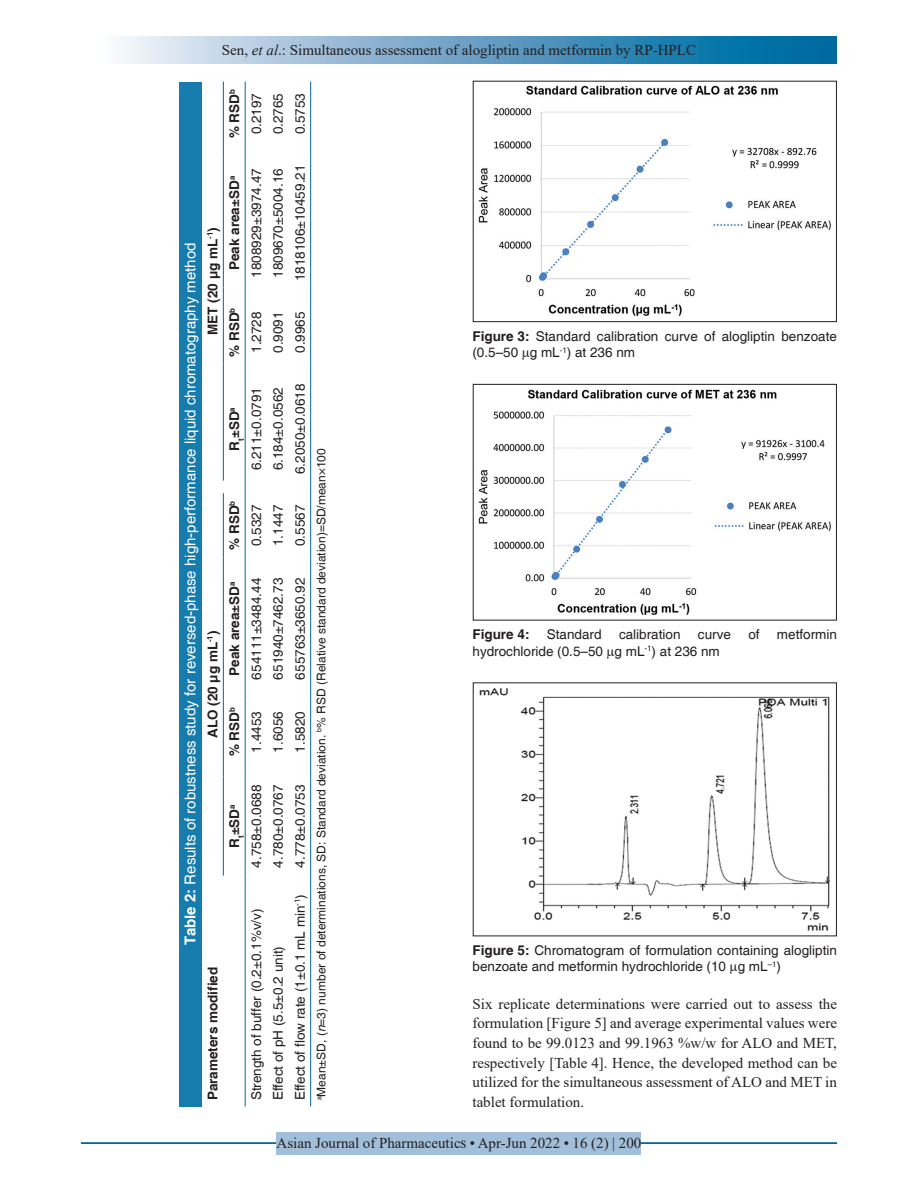
<style>
.page{position:relative;width:918px;height:1188px;background:#fff}
.page>*{position:absolute;margin:0;border:0;box-sizing:border-box;transform-origin:0 0}
.TX{font:15px/19.6px "Times New Roman";color:#231f20;text-align:justify}
.TT{font:15px "Helvetica";color:#fff}
.FGC{font:13.5px/16.5px "Helvetica";color:#231f20}
.TB{font:13.5px "Helvetica";color:#231f20}
.TBL{font:13.5px "Helvetica";color:#231f20}
.TCH{font:700 13.5px "Helvetica";color:#231f20}
.FGC-2{font:700 13.5px "Helvetica";color:#231f20}
.TFN{font:12px "Helvetica";color:#231f20}
.TCH-2{font:700 7.8px "Helvetica";color:#231f20}
.s1{font-style:italic}
.s2{font-weight:700}
</style>
<div class="page">
<div style="left:81px;top:37px;width:756px;height:27px;background:linear-gradient(to right,#fcf4fb,#005d99)"></div>
<hr style="left:81px;top:1142px;width:756px;height:2px;background:#00689e">
<div style="left:277px;top:1132px;width:364px;height:22px;background:#a2bfda"></div>
<img style="left:478px;top:85px;width:353px;height:231px">
<div style="left:473px;top:81px;width:364px;height:241px;border:1px solid #231f20"></div>
<img style="left:478px;top:389px;width:353px;height:226px">
<div style="left:473px;top:384px;width:364px;height:236px;border:1px solid #231f20"></div>
<img style="left:479px;top:687px;width:351px;height:244px">
<div style="left:179px;top:82px;width:23px;height:1024px;background:#167cae"></div>
<svg style="left:245px;top:481px;width:1px;height:12px"></svg>
<hr style="left:223px;top:777px;width:1px;height:99px;background:#00689e">
<svg style="left:223px;top:764px;width:1px;height:13px"></svg>
<hr style="left:223px;top:700px;width:1px;height:64px;background:#00689e">
<svg style="left:223px;top:687px;width:1px;height:13px"></svg>
<hr style="left:223px;top:570px;width:1px;height:117px;background:#00689e">
<svg style="left:223px;top:558px;width:1px;height:12px"></svg>
<hr style="left:223px;top:493px;width:1px;height:65px;background:#00689e">
<hr style="left:223px;top:377px;width:1px;height:104px;background:#00689e">
<svg style="left:223px;top:365px;width:1px;height:12px"></svg>
<hr style="left:223px;top:300px;width:1px;height:65px;background:#00689e">
<svg style="left:223px;top:288px;width:1px;height:12px"></svg>
<hr style="left:223px;top:159px;width:1px;height:129px;background:#00689e">
<svg style="left:223px;top:146px;width:1px;height:13px"></svg>
<hr style="left:223px;top:82px;width:1px;height:64px;background:#00689e">
<hr style="left:310px;top:888px;width:1px;height:218px;background:#00689e">
<svg style="left:310px;top:876px;width:1px;height:12px"></svg>
<hr style="left:310px;top:777px;width:1px;height:99px;background:#00689e">
<svg style="left:310px;top:764px;width:1px;height:13px"></svg>
<hr style="left:310px;top:700px;width:1px;height:64px;background:#00689e">
<svg style="left:310px;top:687px;width:1px;height:13px"></svg>
<hr style="left:310px;top:570px;width:1px;height:117px;background:#00689e">
<svg style="left:310px;top:558px;width:1px;height:12px"></svg>
<hr style="left:310px;top:493px;width:1px;height:65px;background:#00689e">
<svg style="left:310px;top:481px;width:1px;height:12px"></svg>
<hr style="left:310px;top:377px;width:1px;height:104px;background:#00689e">
<svg style="left:310px;top:365px;width:1px;height:12px"></svg>
<hr style="left:310px;top:300px;width:1px;height:65px;background:#00689e">
<svg style="left:310px;top:288px;width:1px;height:12px"></svg>
<hr style="left:310px;top:159px;width:1px;height:129px;background:#00689e">
<svg style="left:310px;top:146px;width:1px;height:13px"></svg>
<hr style="left:310px;top:82px;width:1px;height:64px;background:#00689e">
<hr style="left:245px;top:888px;width:1px;height:218px;background:#00689e">
<svg style="left:245px;top:876px;width:1px;height:12px"></svg>
<hr style="left:245px;top:777px;width:1px;height:99px;background:#00689e">
<svg style="left:245px;top:764px;width:1px;height:13px"></svg>
<hr style="left:245px;top:700px;width:1px;height:64px;background:#00689e">
<svg style="left:245px;top:687px;width:1px;height:13px"></svg>
<hr style="left:245px;top:570px;width:1px;height:117px;background:#00689e">
<svg style="left:245px;top:558px;width:1px;height:12px"></svg>
<hr style="left:245px;top:493px;width:1px;height:65px;background:#00689e">
<hr style="left:245px;top:377px;width:1px;height:104px;background:#00689e">
<svg style="left:245px;top:365px;width:1px;height:12px"></svg>
<hr style="left:245px;top:300px;width:1px;height:65px;background:#00689e">
<svg style="left:245px;top:288px;width:1px;height:12px"></svg>
<hr style="left:245px;top:159px;width:1px;height:129px;background:#00689e">
<svg style="left:245px;top:146px;width:1px;height:13px"></svg>
<hr style="left:245px;top:82px;width:1px;height:64px;background:#00689e">
<p class="TX" style="left:222px;top:40px;width:476px">Sen, <span class="s1">et al</span>.: Simultaneous assessment of alogliptin and metformin by RP-HPLC</p>
<p class="TCH" style="left:226px;top:138px;width:51px;rotate:-90deg">% RSD<sup>b</sup></p>
<p class="TB" style="left:248px;top:134px;width:43px;rotate:-90deg">0.2197</p>
<p class="TB" style="left:270px;top:134px;width:43px;rotate:-90deg">0.2765</p>
<p class="TBL" style="left:292px;top:134px;width:43px;rotate:-90deg">0.5753</p>
<p class="TT" style="left:182px;top:945px;width:704px;rotate:-90deg"><span class="s2">Table 2:</span> Results of robustness study for reversed‑phase high‑performance liquid chromatography method</p>
<p class="TCH" style="left:204px;top:335px;width:109px;rotate:-90deg">MET (20 µg mL<sup>‑1</sup>)</p>
<p class="TCH" style="left:204px;top:738px;width:109px;rotate:-90deg">ALO (20 µg mL<sup>‑1</sup>)</p>
<p class="TCH" style="left:204px;top:1100px;width:135px;rotate:-90deg">Parameters modified</p>
<p class="TCH" style="left:226px;top:270px;width:96px;rotate:-90deg">Peak area±SD<sup>a</sup></p>
<p class="TB" style="left:248px;top:278px;width:111px;rotate:-90deg">1808929±3974.47</p>
<p class="TCH" style="left:226px;top:357px;width:51px;rotate:-90deg">% RSD<sup>b</sup></p>
<p class="TB" style="left:248px;top:353px;width:43px;rotate:-90deg">1.2728</p>
<p class="TB" style="left:248px;top:470px;width:84px;rotate:-90deg">6.211±0.0791</p>
<p class="TCH-2" style="left:227px;top:412px;width:6px;rotate:-90deg">a</p>
<p class="TCH" style="left:226px;top:451px;width:41px;rotate:-90deg">R ±SD</p>
<p class="TCH-2" style="left:236px;top:441px;width:4px;rotate:-90deg">t</p>
<p class="TCH" style="left:226px;top:550px;width:51px;rotate:-90deg">% RSD<sup>b</sup></p>
<p class="TCH" style="left:226px;top:676px;width:96px;rotate:-90deg">Peak area±SD<sup>a</sup></p>
<p class="TCH" style="left:226px;top:756px;width:51px;rotate:-90deg">% RSD<sup>b</sup></p>
<p class="TB" style="left:248px;top:546px;width:43px;rotate:-90deg">0.5327</p>
<p class="TB" style="left:248px;top:680px;width:103px;rotate:-90deg">654111±3484.44</p>
<p class="TB" style="left:248px;top:753px;width:43px;rotate:-90deg">1.4453</p>
<p class="TB" style="left:248px;top:868px;width:84px;rotate:-90deg">4.758±0.0688</p>
<p class="TCH-2" style="left:227px;top:809px;width:6px;rotate:-90deg">a</p>
<p class="TCH" style="left:226px;top:848px;width:41px;rotate:-90deg">R ±SD</p>
<p class="TCH-2" style="left:236px;top:838px;width:4px;rotate:-90deg">t</p>
<p class="TB" style="left:248px;top:1100px;width:193px;rotate:-90deg">Strength of buffer (0.2±0.1%v/v)</p>
<p class="TB" style="left:270px;top:278px;width:111px;rotate:-90deg">1809670±5004.16</p>
<p class="TB" style="left:270px;top:353px;width:43px;rotate:-90deg">0.9091</p>
<p class="TB" style="left:270px;top:470px;width:84px;rotate:-90deg">6.184±0.0562</p>
<p class="TB" style="left:270px;top:546px;width:43px;rotate:-90deg">1.1447</p>
<p class="TB" style="left:270px;top:680px;width:103px;rotate:-90deg">651940±7462.73</p>
<p class="TB" style="left:270px;top:753px;width:43px;rotate:-90deg">1.6056</p>
<p class="TB" style="left:270px;top:868px;width:84px;rotate:-90deg">4.780±0.0767</p>
<p class="TB" style="left:270px;top:1100px;width:156px;rotate:-90deg">Effect of pH (5.5±0.2 unit)</p>
<p class="TBL" style="left:292px;top:281px;width:118px;rotate:-90deg">1818106±10459.21</p>
<p class="TBL" style="left:292px;top:353px;width:43px;rotate:-90deg">0.9965</p>
<p class="TBL" style="left:292px;top:474px;width:92px;rotate:-90deg">6.2050±0.0618</p>
<p class="TBL" style="left:292px;top:546px;width:43px;rotate:-90deg">0.5567</p>
<p class="TBL" style="left:292px;top:680px;width:103px;rotate:-90deg">655763±3650.92</p>
<p class="TBL" style="left:292px;top:753px;width:43px;rotate:-90deg">1.5820</p>
<p class="TBL" style="left:292px;top:868px;width:84px;rotate:-90deg">4.778±0.0753</p>
<p class="TBL" style="left:292px;top:1100px;width:208px;rotate:-90deg">Effect of flow rate (1±0.1 mL min<sup>‑1</sup>)</p>
<p class="TFN" style="left:314px;top:1100px;width:654px;rotate:-90deg"><sup>a</sup>Mean±SD, (<span class="s1">n</span>=3) number of determinations, SD: Standard deviation. <sup>b</sup>% RSD (Relative standard deviation)=SD/mean×100</p>
<p class="FGC" style="left:472px;top:328px;width:366px"><span class="s2">Figure 3:</span> Standard calibration curve of alogliptin benzoate (0.5–50 g mL<sup>-1</sup>) at 236 nm</p>
<p class="FGC-2" style="left:472px;top:626px;width:59px">Figure 4:</p>
<p class="FGC" style="left:547px;top:627px;width:56px">Standard</p>
<p class="FGC" style="left:619px;top:627px;width:63px">calibration</p>
<p class="FGC" style="left:698px;top:627px;width:35px">curve</p>
<p class="FGC" style="left:748px;top:627px;width:13px">of</p>
<p class="FGC" style="left:777px;top:627px;width:62px">metformin</p>
<p class="FGC" style="left:472px;top:643px;width:249px">hydrochloride (0.5–50 g mL<sup>-1</sup>) at 236 nm</p>
<p class="FGC" style="left:472px;top:942px;width:366px"><span class="s2">Figure 5:</span> Chromatogram of formulation containing alogliptin benzoate and metformin hydrochloride (10 g mL<sup>–1</sup>)</p>
<p class="TX" style="left:472px;top:994px;width:366px">Six replicate determinations were carried out to assess the formulation [Figure 5] and average experimental values were found to be 99.0123 and 99.1963 %w/w for ALO and MET, respectively [Table 4]. Hence, the developed method can be utilized for the simultaneous assessment of ALO and MET in tablet formulation.</p>
<p class="TX" style="left:277px;top:1133px;width:366px">Asian Journal of Pharmaceutics • Apr-Jun 2022 • 16 (2) | 200</p>
</div>
